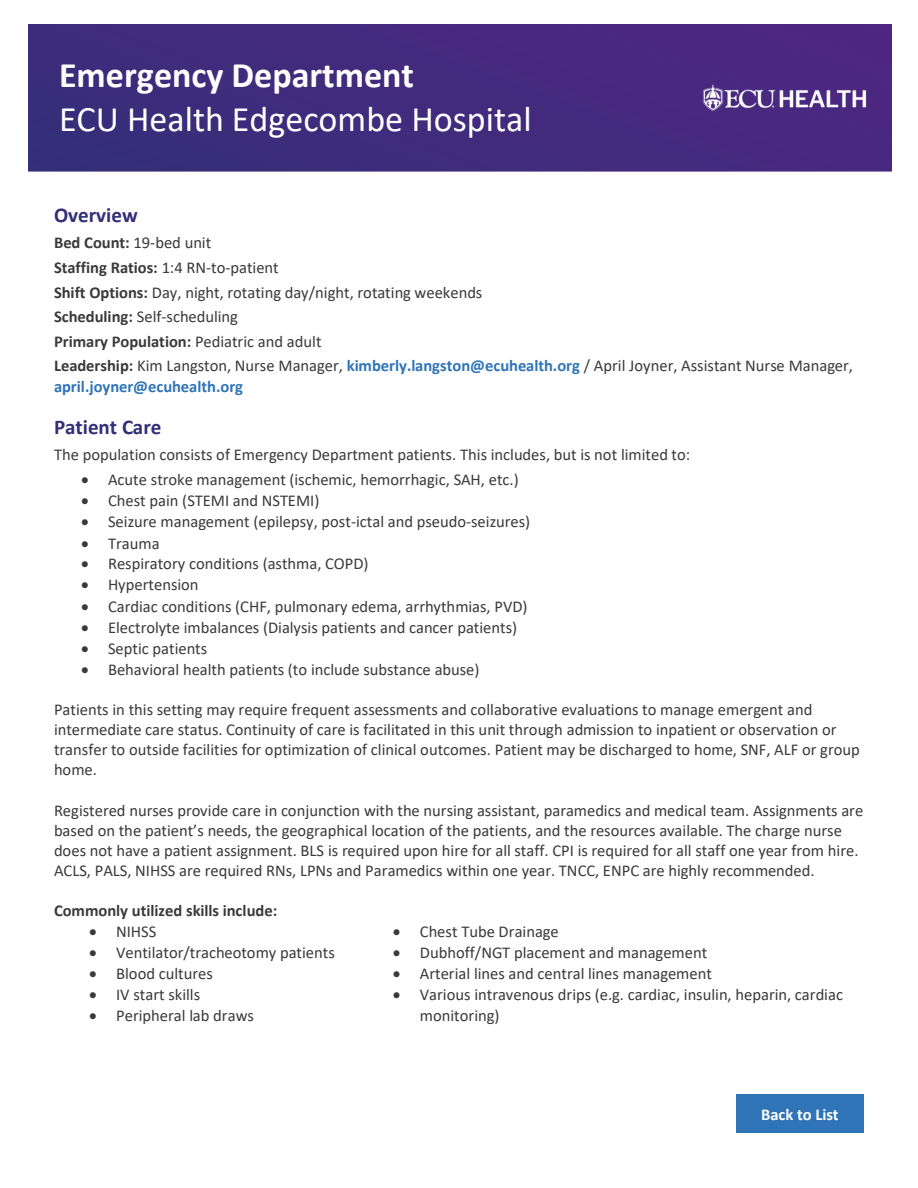
<style>
.page{position:relative;width:918px;height:1188px;background:#fff}
.page>*{position:absolute;margin:0;border:0;box-sizing:border-box;transform-origin:0 0}
.t1{font:36px "Calibri";color:#fff}
.t2{font:700 36px "Calibri";color:#fff}
.t3{font:700 21px "Calibri";color:#322e78}
.t4{font:16.5px/20.1px "Calibri";color:#3a3a3a}
.t5{font:700 16.5px "Calibri";color:#3a3a3a}
.t6{font:700 16.5px "Calibri";letter-spacing:-.005em;color:#2f74b7}
.t7{font:700 16.5px "Calibri";color:#fff}
.s1{font-weight:700}
.s2{font-weight:700;color:#2f74b7}
</style>
<div class="page">
<img style="left:28px;top:25px;width:864px;height:147px">
<div style="left:736px;top:1094px;width:128px;height:39px;background:#2f74b7"></div>
<h1 class="t2" style="left:59px;top:63px;width:356px">Emergency Department</h1>
<h1 class="t1" style="left:59px;top:106px;width:474px">ECU Health Edgecombe Hospital</h1>
<p class="t3" style="left:54px;top:208px;width:85px">Overview</p>
<p class="t4" style="left:54px;top:232px;width:801px;line-height:24.6px"><span class="s1">Bed Count:</span> 19-bed unit<br><span class="s1">Staffing Ratios:</span> 1:4 RN-to-patient<br><span class="s1">Shift Options:</span> Day, night, rotating day/night, rotating weekends<br><span class="s1">Scheduling:</span> Self-scheduling<br><span class="s1">Primary Population:</span> Pediatric and adult<br><span class="s1">Leadership:</span> Kim Langston, Nurse Manager, <span class="s2">kimberly.langston@ecuhealth.org</span> / April Joyner, Assistant Nurse Manager,</p>
<p class="t6" style="left:54px;top:380px;width:190px">april.joyner@ecuhealth.org</p>
<p class="t3" style="left:54px;top:420px;width:109px">Patient Care</p>
<p class="t4" style="left:54px;top:445px;width:638px">The population consists of Emergency Department patients. This includes, but is not limited to:</p>
<p class="t4" style="left:81px;top:471px;width:439px">• Acute stroke management (ischemic, hemorrhagic, SAH, etc.)</p>
<p class="t4" style="left:81px;top:492px;width:240px">• Chest pain (STEMI and NSTEMI)</p>
<p class="t4" style="left:81px;top:513px;width:451px">• Seizure management (epilepsy, post-ictal and pseudo-seizures)</p>
<p class="t4" style="left:81px;top:534px;width:80px">• Trauma</p>
<p class="t4" style="left:81px;top:555px;width:289px">• Respiratory conditions (asthma, COPD)</p>
<p class="t4" style="left:81px;top:576px;width:119px">• Hypertension</p>
<p class="t4" style="left:81px;top:597px;width:448px">• Cardiac conditions (CHF, pulmonary edema, arrhythmias, PVD)</p>
<p class="t4" style="left:81px;top:618px;width:438px">• Electrolyte imbalances (Dialysis patients and cancer patients)</p>
<p class="t4" style="left:81px;top:639px;width:128px">• Septic patients</p>
<p class="t4" style="left:81px;top:660px;width:400px">• Behavioral health patients (to include substance abuse)</p>
<p class="t4" style="left:54px;top:700px;width:807px">Patients in this setting may require frequent assessments and collaborative evaluations to manage emergent and intermediate care status. Continuity of care is facilitated in this unit through admission to inpatient or observation or transfer to outside facilities for optimization of clinical outcomes. Patient may be discharged to home, SNF, ALF or group home.</p>
<p class="t4" style="left:54px;top:801px;width:811px">Registered nurses provide care in conjunction with the nursing assistant, paramedics and medical team. Assignments are based on the patient’s needs, the geographical location of the patients, and the resources available. The charge nurse does not have a patient assignment. BLS is required upon hire for all staff. CPI is required for all staff one year from hire.<br>ACLS, PALS, NIHSS are required RNs, LPNs and Paramedics within one year. TNCC, ENPC are highly recommended.</p>
<p class="t5" style="left:54px;top:905px;width:225px">Commonly utilized skills include:</p>
<p class="t4" style="left:89px;top:923px;width:69px">• NIHSS</p>
<p class="t4" style="left:89px;top:944px;width:247px">• Ventilator/tracheotomy patients</p>
<p class="t4" style="left:89px;top:965px;width:125px">• Blood cultures</p>
<p class="t4" style="left:89px;top:986px;width:113px">• IV start skills</p>
<p class="t4" style="left:89px;top:1007px;width:166px">• Peripheral lab draws</p>
<p class="t4" style="left:393px;top:923px;width:167px">• Chest Tube Drainage</p>
<p class="t4" style="left:393px;top:944px;width:316px">• Dubhoff/NGT placement and management</p>
<p class="t4" style="left:393px;top:965px;width:321px">• Arterial lines and central lines management</p>
<p class="t4" style="left:420px;top:986px;width:425px;text-indent:-27px">• Various intravenous drips (e.g. cardiac, insulin, heparin, cardiac monitoring)</p>
<p class="t7" style="left:761px;top:1108px;width:79px">Back to List</p>
</div>
